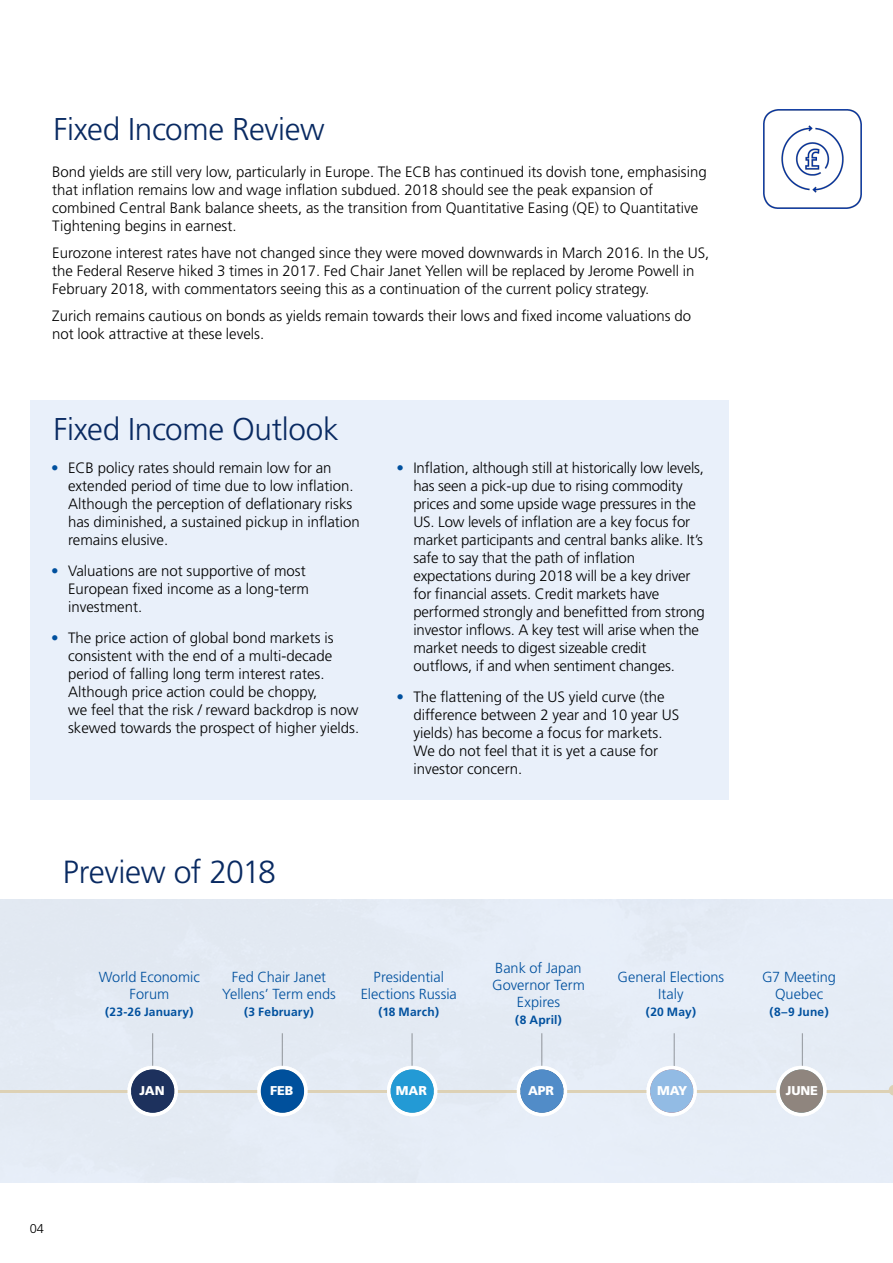
<style>
.page{position:relative;width:893px;height:1263px;background:#fff}
.page>*{position:absolute;margin:0;border:0;box-sizing:border-box;transform-origin:0 0}
.t1{font:300 32.1px "Frutiger";letter-spacing:-.015em;color:#092a62}
.t2{font:300 31.5px "Frutiger";letter-spacing:-.01em;color:#092a62}
.t3{font:300 15px/18px "Frutiger";color:#000}
.t4{font:300 14.55px/17px "Frutiger";color:#00509e;text-align:center}
.t5{font:900 12.75px "Frutiger";letter-spacing:-.01em;color:#fff}
.t6{font:300 12.75px "Frutiger";color:#000}
.t7{font:700 12px "Frutiger";letter-spacing:.015em;color:#00509e}
.s1{color:#00509e}
</style>
<div class="page">
<div style="left:30px;top:400px;width:699px;height:399px;background:#e9f0fa"></div>
<hr style="left:152px;top:1033px;width:1px;height:46px;background:#000">
<hr style="left:411px;top:1033px;width:2px;height:46px;background:#000">
<hr style="left:282px;top:1033px;width:1px;height:46px;background:#000">
<hr style="left:541px;top:1033px;width:1px;height:46px;background:#000">
<hr style="left:674px;top:1033px;width:1px;height:46px;background:#000">
<hr style="left:802px;top:1033px;width:1px;height:46px;background:#000">
<hr style="left:0;top:1090px;width:893px;height:3px;background:#ddd1b5">
<svg style="left:257px;top:1066px;width:51px;height:50px"></svg>
<svg style="left:646px;top:1066px;width:51px;height:50px"></svg>
<svg style="left:387px;top:1066px;width:50px;height:50px"></svg>
<svg style="left:776px;top:1066px;width:51px;height:50px"></svg>
<svg style="left:517px;top:1066px;width:50px;height:50px"></svg>
<svg style="left:127px;top:1066px;width:51px;height:50px"></svg>
<div style="left:131px;top:1069px;width:43px;height:44px;background:#1d315d;border-radius:50%"></div>
<div style="left:780px;top:1069px;width:43px;height:44px;background:#8f857e;border-radius:50%"></div>
<div style="left:650px;top:1069px;width:43px;height:44px;background:#92bbe4;border-radius:50%"></div>
<div style="left:520px;top:1069px;width:44px;height:44px;background:#518cc8;border-radius:50%"></div>
<div style="left:391px;top:1069px;width:43px;height:44px;background:#239ad5;border-radius:50%"></div>
<div style="left:261px;top:1069px;width:43px;height:44px;background:#00509c;border-radius:50%"></div>
<svg style="left:889px;top:1085px;width:4px;height:10px"></svg>
<img style="left:763px;top:110px;width:99px;height:98px">
<h2 class="t2" style="left:54px;top:111px;width:273px">Fixed Income Review</h2>
<p class="t3" style="left:52px;top:163px;width:656px">Bond yields are still very low, particularly in Europe. The ECB has continued its dovish tone, emphasising that inflation remains low and wage inflation subdued. 2018 should see the peak expansion of combined Central Bank balance sheets, as the transition from Quantitative Easing (QE) to Quantitative Tightening begins in earnest.</p>
<p class="t3" style="left:52px;top:244px;width:659px">Eurozone interest rates have not changed since they were moved downwards in March 2016. In the US, the Federal Reserve hiked 3 times in 2017. Fed Chair Janet Yellen will be replaced by Jerome Powell in<br>February 2018, with commentators seeing this as a continuation of the current policy strategy.</p>
<p class="t3" style="left:52px;top:307px;width:640px">Zurich remains cautious on bonds as yields remain towards their lows and fixed income valuations do not look attractive at these levels.</p>
<h2 class="t2" style="left:54px;top:411px;width:287px">Fixed Income Outlook</h2>
<p class="t3" style="left:68px;top:459px;width:293px;text-indent:-17px"><span class="s1">•</span> ECB policy rates should remain low for an extended period of time due to low inflation.<br>Although the perception of deflationary risks has diminished, a sustained pickup in inflation remains elusive.</p>
<p class="t3" style="left:68px;top:562px;width:243px;text-indent:-17px"><span class="s1">•</span> Valuations are not supportive of most<br>European fixed income as a long-term investment.</p>
<p class="t3" style="left:68px;top:628px;width:293px;text-indent:-17px"><span class="s1">•</span> The price action of global bond markets is consistent with the end of a multi-decade period of falling long term interest rates.<br>Although price action could be choppy,<br>we feel that the risk / reward backdrop is now skewed towards the prospect of higher yields.</p>
<h1 class="t1" style="left:63px;top:853px;width:214px">Preview of 2018</h1>
<p class="t3" style="left:413px;top:459px;width:293px;text-indent:-17px"><span class="s1">•</span> Inflation, although still at historically low levels, has seen a pick-up due to rising commodity prices and some upside wage pressures in the US. Low levels of inflation are a key focus for market participants and central banks alike. It’s safe to say that the path of inflation expectations during 2018 will be a key driver for financial assets. Credit markets have performed strongly and benefitted from strong investor inflows. A key test will arise when the market needs to digest sizeable credit outflows, if and when sentiment changes.</p>
<p class="t3" style="left:413px;top:688px;width:267px;text-indent:-17px"><span class="s1">•</span> The flattening of the US yield curve (the difference between 2 year and 10 year US yields) has become a focus for markets.<br>We do not feel that it is yet a cause for investor concern.</p>
<p class="t4" style="left:99px;top:969px;width:103px">World Economic<br>Forum</p>
<p class="t7" style="left:105px;top:1005px;width:90px">(23-26 January)</p>
<p class="t4" style="left:222px;top:969px;width:115px">Fed Chair Janet<br>Yellens’ Term ends</p>
<p class="t7" style="left:244px;top:1005px;width:71px">(3 February)</p>
<p class="t4" style="left:361px;top:969px;width:98px">Presidential<br>Elections Russia</p>
<p class="t7" style="left:378px;top:1005px;width:62px">(18 March)</p>
<p class="t4" style="left:492px;top:959px;width:94px">Bank of Japan<br>Governor Term<br>Expires</p>
<p class="t7" style="left:515px;top:1013px;width:48px">(8 April)</p>
<p class="t4" style="left:618px;top:969px;width:108px">General Elections<br>Italy</p>
<p class="t7" style="left:646px;top:1005px;width:52px">(20 May)</p>
<p class="t4" style="left:762px;top:969px;width:75px">G7 Meeting<br>Quebec</p>
<p class="t7" style="left:769px;top:1005px;width:61px">(8–9 June)</p>
<p class="t5" style="left:139px;top:1083px;width:27px">JAN</p>
<p class="t5" style="left:270px;top:1083px;width:25px">FEB</p>
<p class="t5" style="left:396px;top:1083px;width:32px">MAR</p>
<p class="t5" style="left:528px;top:1083px;width:27px">APR</p>
<p class="t5" style="left:657px;top:1083px;width:32px">MAY</p>
<p class="t5" style="left:786px;top:1083px;width:34px">JUNE</p>
<p class="t6" style="left:30px;top:1221px;width:16px">04</p>
</div>
